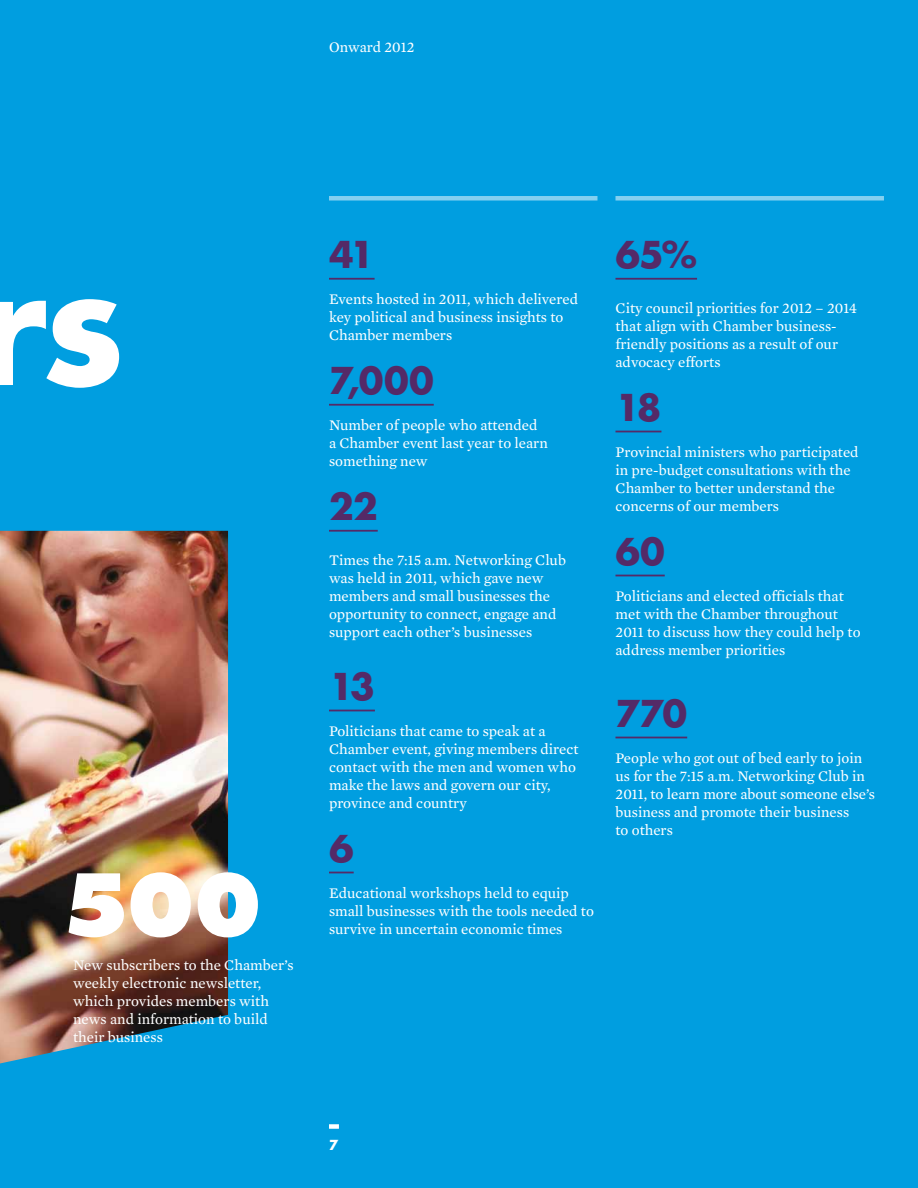
<style>
.page{position:relative;width:918px;height:1188px;background:#009ee0}
.page>*{position:absolute;margin:0;border:0;box-sizing:border-box;transform-origin:0 0}
.t1{font:700 162px "Futura Std";color:#fff}
.t2{font:800 83.7px "Futura Std";color:#fff}
.t3{font:700 36px "Futura Std";letter-spacing:-.025em;color:#542a67}
.t4{font:15px/18px "Mercury Text G2 Roman";color:#fff}
.t5{font:700 13.5px "Futura Std";color:#fff}
</style>
<div class="page">
<div style="left:329px;top:1124px;width:10px;height:5px;background:#fff"></div>
<hr style="left:329px;top:278px;width:46px;height:2px;background:#542a67">
<hr style="left:329px;top:404px;width:105px;height:2px;background:#542a67">
<hr style="left:329px;top:530px;width:49px;height:2px;background:#542a67">
<hr style="left:329px;top:710px;width:46px;height:1px;background:#542a67">
<svg style="left:329px;top:872px;width:25px;height:1px"></svg>
<hr style="left:615px;top:278px;width:82px;height:2px;background:#542a67">
<hr style="left:615px;top:431px;width:46px;height:1px;background:#542a67">
<hr style="left:615px;top:575px;width:50px;height:1px;background:#542a67">
<hr style="left:615px;top:737px;width:72px;height:1px;background:#542a67">
<div style="left:329px;top:196px;width:268px;height:5px;background:#84d0f0"></div>
<div style="left:615px;top:196px;width:269px;height:5px;background:#84d0f0"></div>
<img style="left:0;top:531px;width:228px;height:532px">
<p class="t4" style="left:329px;top:38px;width:87px">Onward 2012</p>
<h1 class="t1" style="left:-26px;top:217px;width:153px">rs</h1>
<h2 class="t2" style="left:60px;top:852px;width:204px">500</h2>
<p class="t4" style="left:73px;top:956px;width:222px">New subscribers to the Chamber’s weekly electronic newsletter, which provides members with news and information to build their business</p>
<h3 class="t3" style="left:329px;top:231px;width:47px">41</h3>
<p class="t4" style="left:329px;top:290px;width:251px">Events hosted in 2011, which delivered key political and business insights to<br>Chamber members</p>
<h3 class="t3" style="left:329px;top:357px;width:106px">7,000</h3>
<p class="t4" style="left:329px;top:416px;width:220px">Number of people who attended a Chamber event last year to learn something new</p>
<h3 class="t3" style="left:329px;top:483px;width:50px">22</h3>
<p class="t4" style="left:329px;top:551px;width:239px">Times the 7:15 a.m. Networking Club was held in 2011, which gave new members and small businesses the opportunity to connect, engage and support each other’s businesses</p>
<h3 class="t3" style="left:329px;top:663px;width:47px">13</h3>
<p class="t4" style="left:329px;top:722px;width:251px">Politicians that came to speak at a<br>Chamber event, giving members direct contact with the men and women who make the laws and govern our city, province and country</p>
<h3 class="t3" style="left:329px;top:825px;width:26px">6</h3>
<p class="t4" style="left:329px;top:884px;width:266px">Educational workshops held to equip small businesses with the tools needed to survive in uncertain economic times</p>
<h3 class="t3" style="left:615px;top:231px;width:83px">65%</h3>
<p class="t4" style="left:615px;top:299px;width:243px">City council priorities for 2012 – 2014 that align with Chamber business&shy;friendly positions as a result of our advocacy efforts</p>
<h3 class="t3" style="left:615px;top:384px;width:47px">18</h3>
<p class="t4" style="left:615px;top:443px;width:245px">Provincial ministers who participated in pre-budget consultations with the Chamber to better understand the concerns of our members</p>
<h3 class="t3" style="left:615px;top:528px;width:51px">60</h3>
<p class="t4" style="left:615px;top:587px;width:247px">Politicians and elected officials that met with the Chamber throughout 2011 to discuss how they could help to address member priorities</p>
<h3 class="t3" style="left:615px;top:690px;width:73px">770</h3>
<p class="t4" style="left:615px;top:749px;width:261px">People who got out of bed early to join us for the 7:15 a.m. Networking Club in<br>2011, to learn more about someone else’s business and promote their business<br>to others</p>
<p class="t5" style="left:329px;top:1136px;width:11px">7</p>
</div>
